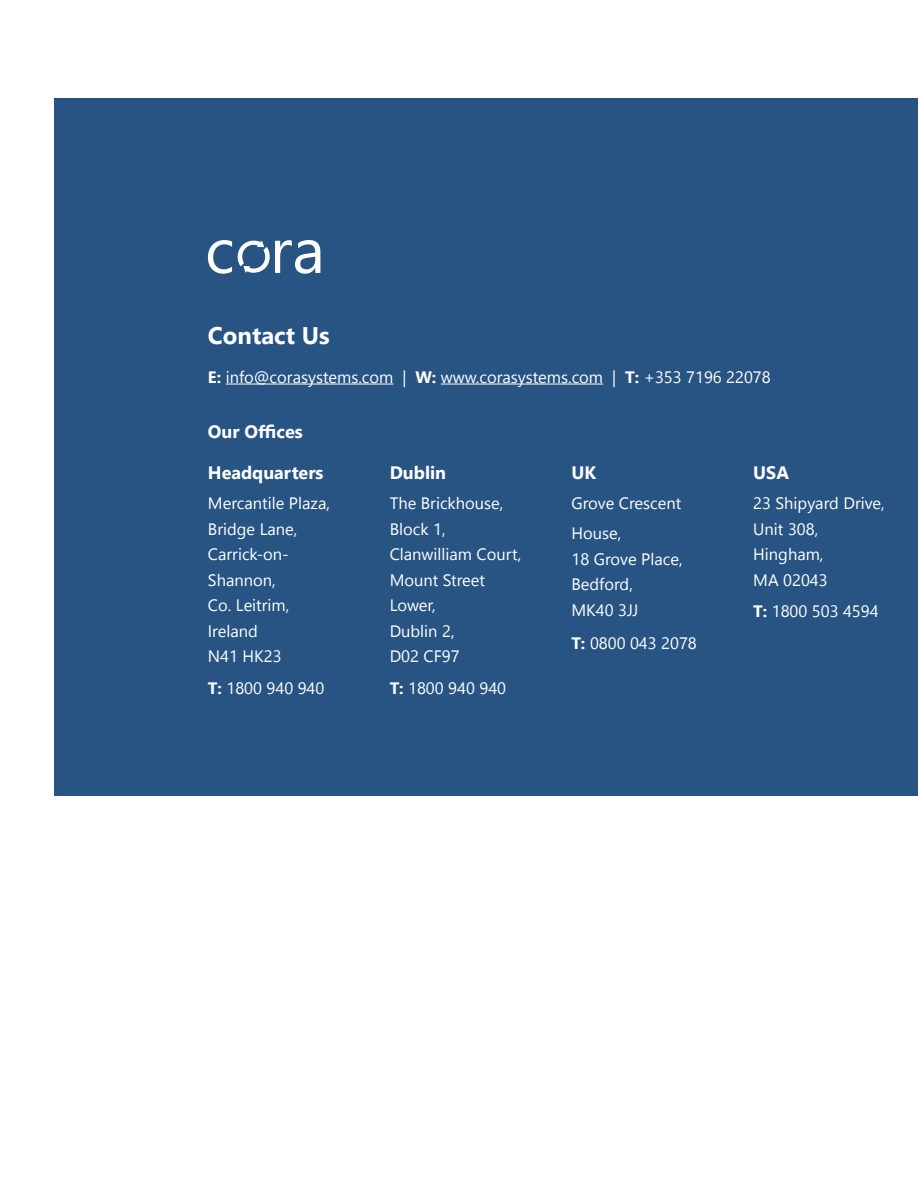
<style>
.page{position:relative;width:918px;height:1188px;background:#fff}
.page>*{position:absolute;margin:0;border:0;box-sizing:border-box;transform-origin:0 0}
.t1{font:700 24px "Segoe UI";color:#fff}
.t2{font:700 18px "Segoe UI";color:#fff}
.t3{font:16.5px/25.5px "Segoe UI";color:#fff}
.s1{font-weight:700}
</style>
<div class="page">
<div style="left:55px;top:99px;width:863px;height:697px;background:#275483"></div>
<hr style="left:226px;top:384px;width:167px;height:1px;background:#fff">
<hr style="left:441px;top:384px;width:162px;height:1px;background:#fff">
<svg style="left:208px;top:240px;width:112px;height:34px"></svg>
<h1 class="t1" style="left:208px;top:317px;width:123px">Contact Us</h1>
<p class="t3" style="left:208px;top:363px;width:564px"><span class="s1">E:</span> info@corasystems.com | <span class="s1">W:</span> www.corasystems.com | <span class="s1">T:</span> +353 7196 22078</p>
<p class="t2" style="left:208px;top:418px;width:96px">Our Offices</p>
<p class="t2" style="left:208px;top:459px;width:117px">Headquarters</p>
<p class="t3" style="left:208px;top:490px;width:124px">Mercantile Plaza,<br>Bridge Lane,<br>Carrick-on-<br>Shannon,<br>Co. Leitrim,<br>Ireland<br>N41 HK23</p>
<p class="t3" style="left:208px;top:675px;width:118px"><span class="s1">T:</span> 1800 940 940</p>
<p class="t2" style="left:390px;top:459px;width:58px">Dublin</p>
<p class="t3" style="left:390px;top:490px;width:133px">The Brickhouse,<br>Block 1,<br>Clanwilliam Court,<br>Mount Street<br>Lower,<br>Dublin 2,<br>D02 CF97</p>
<p class="t3" style="left:390px;top:675px;width:118px"><span class="s1">T:</span> 1800 940 940</p>
<p class="t2" style="left:571px;top:459px;width:26px">UK</p>
<p class="t3" style="left:571px;top:488px;width:112px;line-height:30px">Grove Crescent<br>House,</p>
<p class="t3" style="left:571px;top:546px;width:113px">18 Grove Place,<br>Bedford,<br>MK40 3JJ</p>
<p class="t3" style="left:571px;top:630px;width:127px"><span class="s1">T:</span> 0800 043 2078</p>
<p class="t2" style="left:753px;top:459px;width:37px">USA</p>
<p class="t3" style="left:753px;top:490px;width:133px">23 Shipyard Drive,<br>Unit 308,<br>Hingham,<br>MA 02043</p>
<p class="t3" style="left:753px;top:598px;width:127px"><span class="s1">T:</span> 1800 503 4594</p>
</div>
